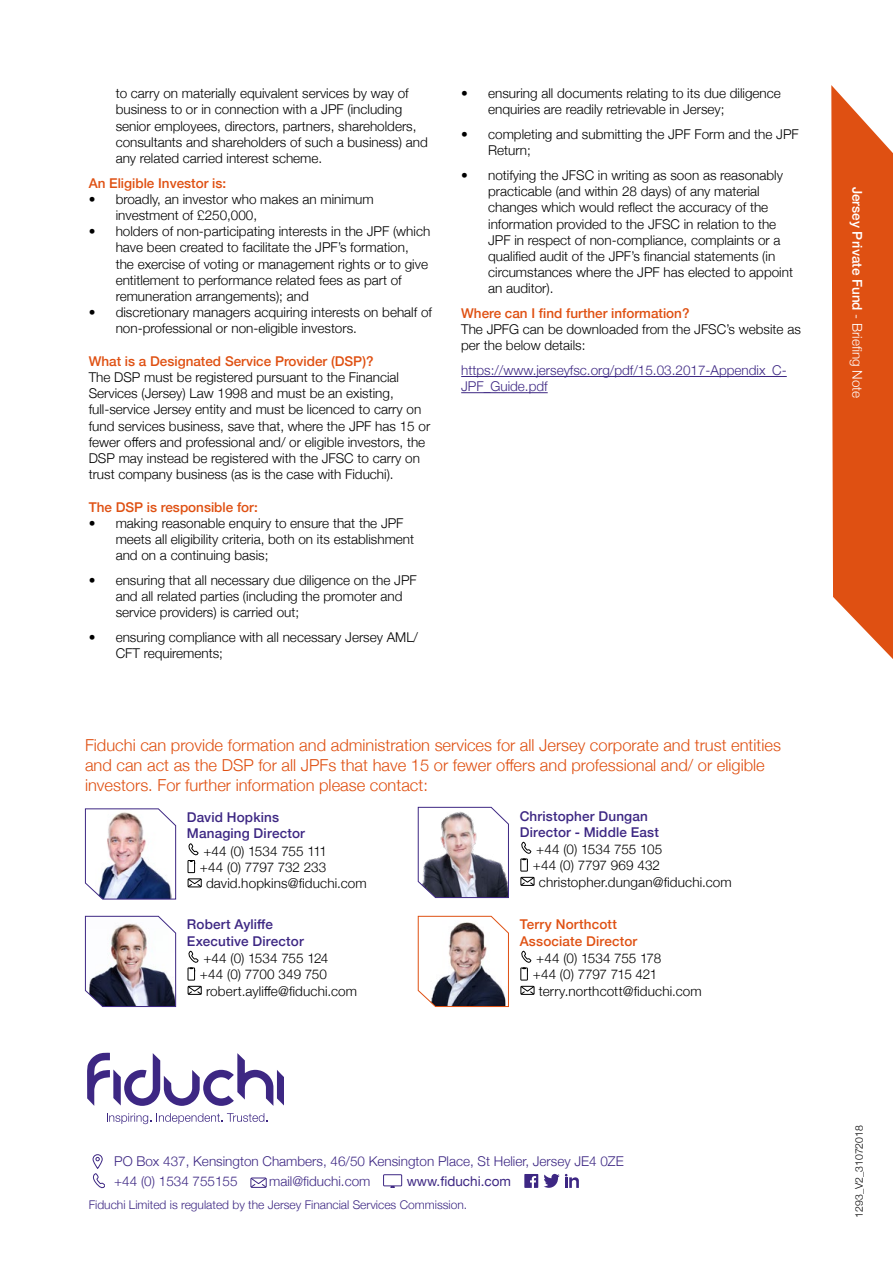
<style>
.page{position:relative;width:893px;height:1263px;background:#fff}
.page>*{position:absolute;margin:0;border:0;box-sizing:border-box;transform-origin:0 0}
.t1{font:300 16.5px/19.8px "Helvetica Neue";color:#df5012}
.t2{font:300 13.5px/16.2px "Helvetica Neue";color:#000}
.t3{font:300 13.5px/16.2px "Helvetica Neue";color:#3d2783}
.t4{font:500 13.5px "Helvetica Neue";color:#df5012}
.t5{font:500 13.5px "Helvetica Neue";letter-spacing:.015em;color:#3d2783}
.t6{font:500 13.5px "Helvetica Neue";color:#fff}
.t7{font:300 13.5px "Helvetica Neue";letter-spacing:-.025em;color:#000}
.t8{font:13.5px "Helvetica Neue";color:#3d2783}
.t9{font:300 12px "Helvetica Neue";color:#3d2783}
.t10{font:300 10.5px "Helvetica Neue";color:#000}
.s1{font-weight:300}
</style>
<div class="page">
<hr style="left:461px;top:376px;width:326px;height:1px;background:#3d2783">
<hr style="left:461px;top:392px;width:87px;height:1px;background:#3d2783">
<svg style="left:831px;top:85px;width:62px;height:574px;background:#e36833"></svg>
<svg style="left:107px;top:1113px;width:160px;height:11px"></svg>
<svg style="left:87px;top:1052px;width:196px;height:54px"></svg>
<div style="left:93px;top:1154px;width:10px;height:15px;border:1px solid #3d2783;border-radius:5px"></div>
<svg style="left:96px;top:1157px;width:4px;height:4px"></svg>
<svg style="left:92px;top:1173px;width:13px;height:16px"></svg>
<svg style="left:250px;top:1177px;width:17px;height:11px"></svg>
<div style="left:383px;top:1174px;width:19px;height:12px;border:1px solid #3d2783"></div>
<svg style="left:544px;top:1174px;width:35px;height:14px"></svg>
<svg style="left:524px;top:1174px;width:14px;height:14px"></svg>
<svg style="left:520px;top:950px;width:15px;height:45px"></svg>
<svg style="left:417px;top:915px;width:92px;height:92px"></svg>
<svg style="left:187px;top:843px;width:15px;height:44px"></svg>
<img style="left:85px;top:808px;width:91px;height:92px">
<svg style="left:187px;top:950px;width:15px;height:45px"></svg>
<img style="left:85px;top:915px;width:91px;height:92px">
<svg style="left:520px;top:841px;width:15px;height:45px"></svg>
<svg style="left:417px;top:806px;width:92px;height:92px"></svg>
<p class="t2" style="left:116px;top:84px;width:314px">to carry on materially equivalent services by way of business to or in connection with a JPF (including senior employees, directors, partners, shareholders, consultants and shareholders of such a business) and any related carried interest scheme.</p>
<p class="t4" style="left:89px;top:172px;width:139px">An Eligible Investor is:</p>
<p class="t2" style="left:116px;top:190px;width:260px;text-indent:-27px">• broadly, an investor who makes an minimum investment of £250,000,</p>
<p class="t2" style="left:116px;top:222px;width:316px;text-indent:-27px">• holders of non-participating interests in the JPF (which have been created to facilitate the JPF’s formation, the exercise of voting or management rights or to give entitlement to performance related fees as part of remuneration arrangements); and</p>
<p class="t2" style="left:116px;top:303px;width:318px;text-indent:-27px">• discretionary managers acquiring interests on behalf of non-professional or non-eligible investors.</p>
<p class="t4" style="left:89px;top:350px;width:286px">What is a Designated Service Provider (DSP)?</p>
<p class="t2" style="left:89px;top:368px;width:343px">The DSP must be registered pursuant to the Financial Services (Jersey) Law 1998 and must be an existing, full-service Jersey entity and must be licenced to carry on fund services business, save that, where the JPF has 15 or fewer offers and professional and/ or eligible investors, the DSP may instead be registered with the JFSC to carry on trust company business (as is the case with Fiduchi).</p>
<p class="t4" style="left:89px;top:496px;width:171px">The DSP is responsible for:</p>
<p class="t2" style="left:116px;top:514px;width:300px;text-indent:-27px">• making reasonable enquiry to ensure that the JPF meets all eligibility criteria, both on its establishment and on a continuing basis;</p>
<p class="t2" style="left:116px;top:571px;width:303px;text-indent:-27px">• ensuring that all necessary due diligence on the JPF and all related parties (including the promoter and service providers) is carried out;</p>
<p class="t2" style="left:116px;top:628px;width:304px;text-indent:-27px">• ensuring compliance with all necessary Jersey AML/<br>CFT requirements;</p>
<p class="t2" style="left:488px;top:84px;width:294px;text-indent:-27px">• ensuring all documents relating to its due diligence enquiries are readily retrievable in Jersey;</p>
<p class="t2" style="left:488px;top:125px;width:312px;text-indent:-27px">• completing and submitting the JPF Form and the JPF<br>Return;</p>
<p class="t2" style="left:488px;top:166px;width:306px;text-indent:-27px">• notifying the JFSC in writing as soon as reasonably practicable (and within 28 days) of any material changes which would reflect the accuracy of the information provided to the JFSC in relation to the JPF in respect of non-compliance, complaints or a qualified audit of the JPF’s financial statements (in circumstances where the JPF has elected to appoint an auditor).</p>
<p class="t4" style="left:461px;top:302px;width:230px">Where can I find further information?</p>
<p class="t2" style="left:461px;top:320px;width:341px">The JPFG can be downloaded from the JFSC’s website as per the below details:</p>
<p class="t3" style="left:461px;top:361px;width:327px">https://www.jerseyfsc.org/pdf/15.03.2017-Appendix_C-<br>JPF_Guide.pdf</p>
<p class="t1" style="left:85px;top:734px;width:697px">Fiduchi can provide formation and administration services for all Jersey corporate and trust entities and can act as the DSP for all JPFs that have 15 or fewer offers and professional and/ or eligible investors. For further information please contact:</p>
<p class="t5" style="left:187px;top:806px;width:94px">David Hopkins</p>
<p class="t5" style="left:187px;top:822px;width:120px">Managing Director</p>
<p class="t2" style="left:203px;top:842px;width:125px">+44 (0) 1534 755 111</p>
<p class="t2" style="left:200px;top:858px;width:128px">+44 (0) 7797 732 233</p>
<p class="t2" style="left:206px;top:874px;width:162px">david.hopkins@fiduchi.com</p>
<p class="t5" style="left:187px;top:914px;width:88px">Robert Ayliffe</p>
<p class="t5" style="left:187px;top:930px;width:118px">Executive Director</p>
<p class="t2" style="left:203px;top:949px;width:127px">+44 (0) 1534 755 124</p>
<p class="t2" style="left:200px;top:965px;width:129px">+44 (0) 7700 349 750</p>
<p class="t2" style="left:206px;top:982px;width:153px">robert.ayliffe@fiduchi.com</p>
<p class="t5" style="left:520px;top:805px;width:130px">Christopher Dungan</p>
<p class="t5" style="left:520px;top:821px;width:141px">Director - Middle East</p>
<p class="t2" style="left:536px;top:840px;width:127px">+44 (0) 1534 755 105</p>
<p class="t2" style="left:533px;top:856px;width:129px">+44 (0) 7797 969 432</p>
<p class="t2" style="left:539px;top:873px;width:194px">christopher.dungan@fiduchi.com</p>
<p class="t4" style="left:520px;top:914px;width:99px">Terry Northcott</p>
<p class="t4" style="left:520px;top:930px;width:119px">Associate Director</p>
<p class="t2" style="left:536px;top:949px;width:127px">+44 (0) 1534 755 178</p>
<p class="t7" style="left:533px;top:964px;width:126px">+44 (0) 7797 715 421</p>
<p class="t2" style="left:539px;top:982px;width:164px">terry.northcott@fiduchi.com</p>
<p class="t6" style="left:868px;top:187px;width:213px;rotate:90deg">Jersey Private Fund <span class="s1">- Briefing Note</span></p>
<p class="t3" style="left:114px;top:1152px;width:511px">PO Box 437, Kensington Chambers, 46/50 Kensington Place, St Helier, Jersey JE4 0ZE</p>
<p class="t3" style="left:114px;top:1172px;width:125px">+44 (0) 1534 755155</p>
<p class="t3" style="left:269px;top:1172px;width:103px">mail@fiduchi.com</p>
<p class="t8" style="left:407px;top:1172px;width:106px">www.fiduchi.com</p>
<p class="t9" style="left:89px;top:1195px;width:380px">Fiduchi Limited is regulated by the Jersey Financial Services Commission.</p>
<p class="t10" style="left:850px;top:1218px;width:94px;rotate:-90deg">1293_V2_31072018</p>
</div>
